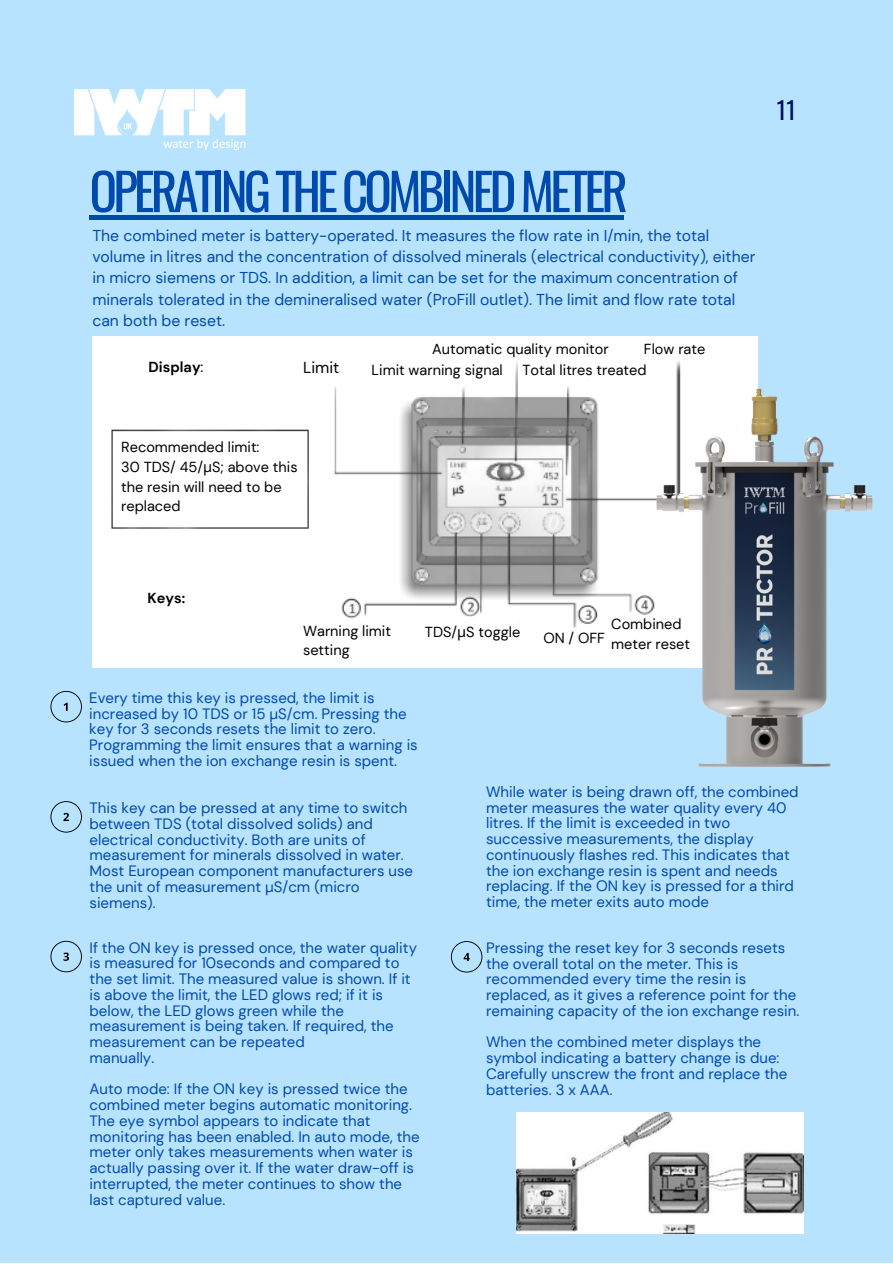
<style>
.page{position:relative;width:893px;height:1264px;background:#fff}
.page>*{position:absolute;margin:0;border:0;box-sizing:border-box;transform-origin:0 0}
.t1{font:51px "Oswald";letter-spacing:-.075em;color:#004aad}
.t2{font:24px "Oswald";color:#016}
.t3{font:15.9px "DM Sans";color:#000}
.t4{font:15.75px/21.3px "DM Sans";color:#004aad}
.t5{font:15px/15.8px "DM Sans";color:#004aad}
.t6{font:14.55px/19.6px "DM Sans";color:#000}
.t7{font:700 14.55px "DM Sans";color:#000}
.s1{font-weight:400}
.s2{font-family:"Noto Sans"}
</style>
<div class="page">
<div style="left:0;top:0;width:892px;height:1262px;background:#b8e3ff"></div>
<img style="left:516px;top:1112px;width:287px;height:121px">
<svg style="left:50px;top:691px;width:32px;height:31px"></svg>
<svg style="left:50px;top:801px;width:32px;height:31px"></svg>
<svg style="left:50px;top:940px;width:32px;height:32px"></svg>
<svg style="left:451px;top:941px;width:31px;height:31px"></svg>
<div style="left:89px;top:215px;width:535px;height:5px;background:#004aad"></div>
<img style="left:92px;top:337px;width:665px;height:330px">
<img style="left:636px;top:360px;width:237px;height:407px">
<img style="left:75px;top:89px;width:171px;height:62px">
<h1 class="t1" style="left:89px;top:151px;width:539px">OPERATINGTHECOMBINEDMETER</h1>
<p class="t4" style="left:92px;top:224px;width:664px">The combined meter is battery-operated. It measures the flow rate in I/min, the total volume in litres and the concentration of dissolved minerals (electrical conductivity), either in micro siemens or TDS. In addition, a limit can be set for the maximum concentration of minerals tolerated in the demineralised water (ProFill outlet). The limit and flow rate total can both be reset.</p>
<p class="t3" style="left:303px;top:357px;width:38px">Limit</p>
<p class="t6" style="left:371px;top:360px;width:133px">Limit warning signal</p>
<p class="t6" style="left:522px;top:338px;width:126px;line-height:21.5px;text-indent:-90px">Automatic quality monitor<br>Total litres treated</p>
<p class="t6" style="left:644px;top:339px;width:63px">Flow rate</p>
<p class="t7" style="left:148px;top:358px;width:56px">Display<span class="s1">:</span></p>
<h2 class="t2" style="left:776px;top:91px;width:20px">11</h2>
<p class="t6" style="left:121px;top:437px;width:178px">Recommended limit:<br>30 TDS/ 45/<span class="s2">μ</span>S; above this the resin will need to be replaced</p>
<p class="t7" style="left:147px;top:588px;width:39px">Keys:</p>
<p class="t6" style="left:611px;top:614px;width:80px">Combined meter reset</p>
<p class="t6" style="left:303px;top:621px;width:89px">Warning limit setting</p>
<p class="t6" style="left:425px;top:622px;width:97px">TDS/<span class="s2">μ</span>S toggle</p>
<p class="t6" style="left:543px;top:628px;width:63px">ON / OFF</p>
<p class="t5" style="left:89px;top:690px;width:330px">Every time this key is pressed, the limit is increased by 10 TDS or 15 µS/cm. Pressing the key for 3 seconds resets the limit to zero.<br>Programming the limit ensures that a warning is issued when the ion exchange resin is spent.</p>
<p class="t5" style="left:89px;top:800px;width:325px">This key can be pressed at any time to switch between TDS (total dissolved solids) and electrical conductivity. Both are units of measurement for minerals dissolved in water.<br>Most European component manufacturers use the unit of measurement µS/cm (micro siemens).</p>
<p class="t5" style="left:89px;top:939px;width:329px">If the ON key is pressed once, the water quality is measured for 10seconds and compared to the set limit. The measured value is shown. If it is above the limit, the LED glows red; if it is below, the LED glows green while the measurement is being taken. If required, the measurement can be repeated<br>manually.</p>
<p class="t5" style="left:89px;top:1081px;width:331px">Auto mode: If the ON key is pressed twice the combined meter begins automatic monitoring.<br>The eye symbol appears to indicate that monitoring has been enabled. In auto mode, the meter only takes measurements when water is actually passing over it. If the water draw-off is interrupted, the meter continues to show the last captured value.</p>
<p class="t5" style="left:486px;top:783px;width:314px">While water is being drawn off, the combined meter measures the water quality every 40 litres. If the limit is exceeded in two successive measurements, the display continuously flashes red. This indicates that the ion exchange resin is spent and needs replacing. If the ON key is pressed for a third time, the meter exits auto mode</p>
<p class="t5" style="left:486px;top:940px;width:315px">Pressing the reset key for 3 seconds resets the overall total on the meter. This is recommended every time the resin is replaced, as it gives a reference point for the remaining capacity of the ion exchange resin.</p>
<p class="t5" style="left:486px;top:1034px;width:303px">When the combined meter displays the symbol indicating a battery change is due:<br>Carefully unscrew the front and replace the batteries. 3 x AAA.</p>
</div>
